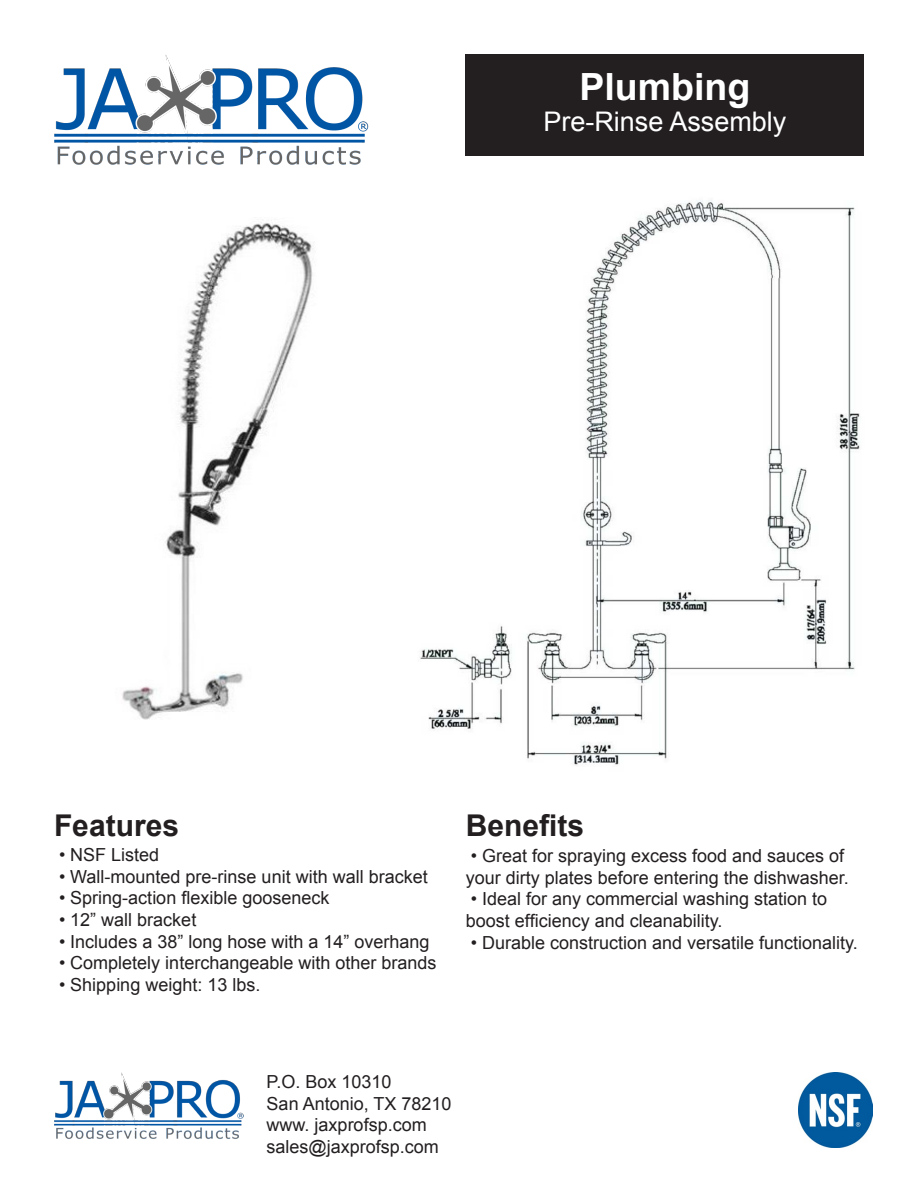
<style>
.page{position:relative;width:918px;height:1188px;background:#fff}
.page>*{position:absolute;margin:0;border:0;box-sizing:border-box;transform-origin:0 0}
.t1{font:700 37.5px "Arial";color:#fff}
.t2{font:700 30px "Arial";color:#231f20}
.t3{font:27px "Arial";color:#fff}
.t4{font:18px/21.6px "Arial";color:#231f20}
</style>
<div class="page">
<img style="left:420px;top:200px;width:440px;height:565px">
<div style="left:466px;top:54px;width:398px;height:102px;background:#231f20"></div>
<img style="left:54px;top:55px;width:315px;height:110px">
<img style="left:55px;top:1072px;width:189px;height:67px">
<img style="left:798px;top:1073px;width:75px;height:75px">
<img style="left:122px;top:222px;width:191px;height:498px">
<p class="t1" style="left:579px;top:62px;width:172px">Plumbing</p>
<p class="t3" style="left:543px;top:104px;width:245px">Pre-Rinse Assembly</p>
<p class="t2" style="left:54px;top:806px;width:127px">Features</p>
<p class="t4" style="left:59px;top:844px;width:102px">• NSF Listed</p>
<p class="t4" style="left:59px;top:866px;width:370px">• Wall-mounted pre-rinse unit with wall bracket</p>
<p class="t4" style="left:59px;top:887px;width:272px">• Spring-action flexible gooseneck</p>
<p class="t4" style="left:59px;top:909px;width:139px">• 12” wall bracket</p>
<p class="t4" style="left:59px;top:931px;width:372px">• Includes a 38” long hose with a 14” overhang</p>
<p class="t4" style="left:59px;top:952px;width:379px">• Completely interchangeable with other brands</p>
<p class="t4" style="left:59px;top:974px;width:203px">• Shipping weight: 13 lbs.</p>
<p class="t2" style="left:466px;top:806px;width:120px">Benefits</p>
<p class="t4" style="left:466px;top:845px;width:385px">• Great for spraying excess food and sauces of your dirty plates before entering the dishwasher.</p>
<p class="t4" style="left:466px;top:888px;width:363px">• Ideal for any commercial washing station to boost efficiency and cleanability.</p>
<p class="t4" style="left:471px;top:932px;width:389px">• Durable construction and versatile functionality.</p>
<p class="t4" style="left:267px;top:1071px;width:126px">P.O. Box 10310</p>
<p class="t4" style="left:267px;top:1093px;width:186px">San Antonio, TX 78210</p>
<p class="t4" style="left:267px;top:1115px;width:162px">www. jaxprofsp.com</p>
<p class="t4" style="left:267px;top:1136px;width:174px">sales@jaxprofsp.com</p>
</div>
